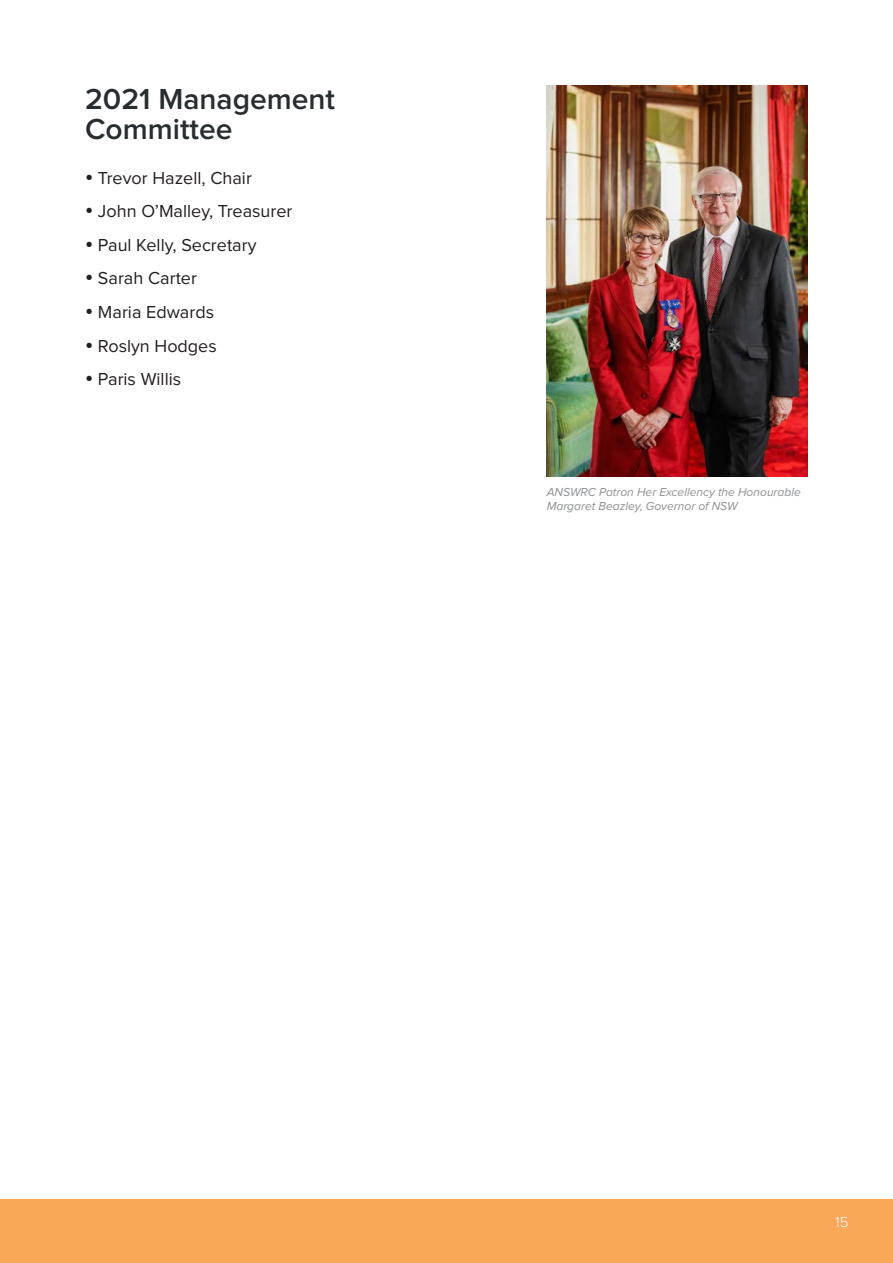
<style>
.page{position:relative;width:893px;height:1263px;background:#fff}
.page>*{position:absolute;margin:0;border:0;box-sizing:border-box;transform-origin:0 0}
.Heading1{font:600 30px/30px "Proxima Nova";color:#282d30}
.Body_Copy{font:18px "Proxima Nova";color:#231f20}
.t1{font:300 15px "Proxima Nova";color:#fff}
.Body_Copy-2{font:italic 12px/14.4px "Proxima Nova";color:#8d8f92}
</style>
<div class="page">
<div style="left:0;top:1199px;width:893px;height:64px;background:#f9a758"></div>
<img style="left:547px;top:85px;width:261px;height:392px">
<p class="Heading1" style="left:85px;top:85px;width:252px">2021 Management<br>Committee</p>
<p class="Body_Copy" style="left:85px;top:169px;width:168px">• Trevor Hazell, Chair</p>
<p class="Body_Copy" style="left:85px;top:203px;width:209px">• John O’Malley, Treasurer</p>
<p class="Body_Copy" style="left:85px;top:237px;width:173px">• Paul Kelly, Secretary</p>
<p class="Body_Copy" style="left:85px;top:270px;width:113px">• Sarah Carter</p>
<p class="Body_Copy" style="left:85px;top:304px;width:131px">• Maria Edwards</p>
<p class="Body_Copy" style="left:85px;top:337px;width:133px">• Roslyn Hodges</p>
<p class="Body_Copy" style="left:85px;top:371px;width:98px">• Paris Willis</p>
<p class="Body_Copy-2" style="left:547px;top:485px;width:256px">ANSWRC Patron Her Excellency the Honourable<br>Margaret Beazley, Governor of NSW</p>
<p class="t1" style="left:835px;top:1215px;width:15px">15</p>
</div>
